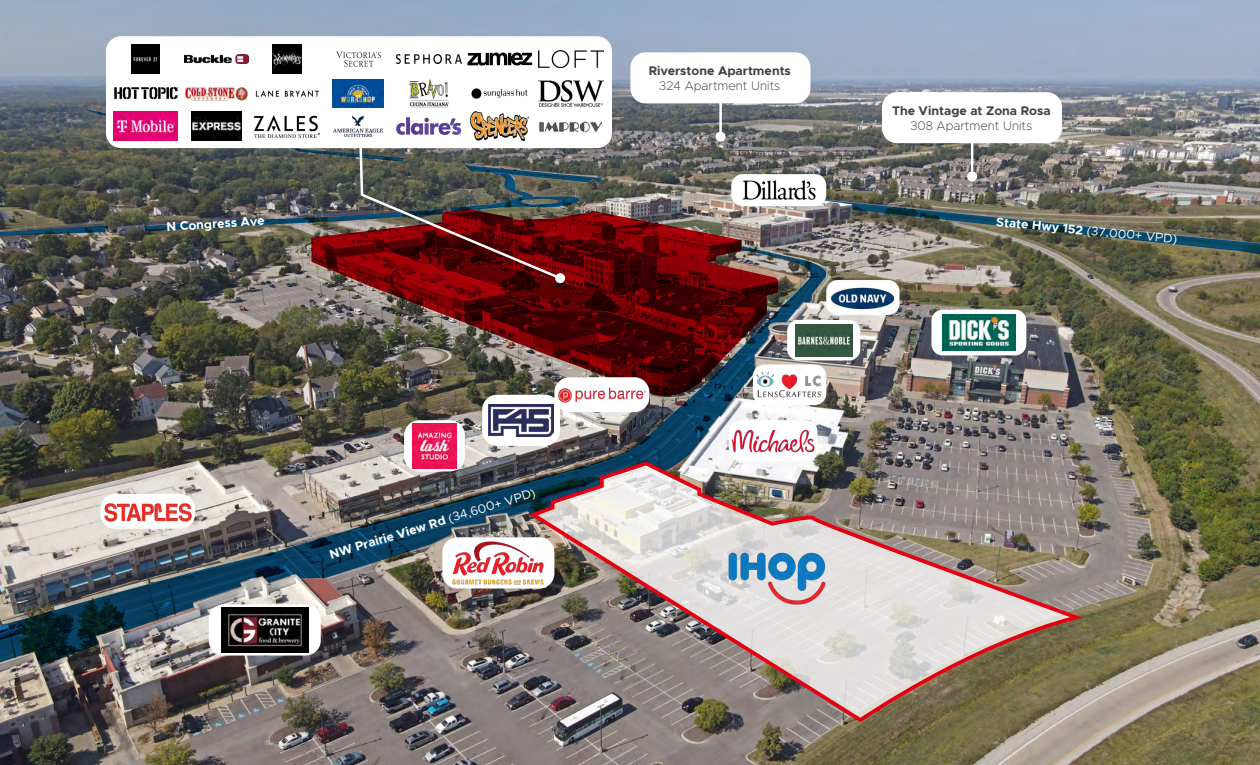
<style>
.page{position:relative;width:1260px;height:765px;background:#fff}
.page>*{position:absolute;margin:0;border:0;box-sizing:border-box;transform-origin:0 0}
.t1{font:700 12.5px "Metropolis";color:#414042}
.t2{font:700 12.5px "Metropolis";color:#fff}
.t3{font:200 12.5px "Metropolis";color:#414042}
.t4{font:12.5px "Metropolis";color:#fff}
.s1{font-weight:400}
.s2{font-weight:700}
</style>
<div class="page">
<img style="left:0;top:0;width:1260px;height:765px">
<div style="left:882px;top:92px;width:180px;height:51px;background:#fff;border-radius:15px"></div>
<div style="left:630px;top:52px;width:180px;height:51px;background:#fff;border-radius:15px"></div>
<img style="left:0;top:246px;width:831px;height:420px">
<img style="left:810px;top:198px;width:450px;height:57px">
<img style="left:528px;top:459px;width:552px;height:268px">
<img style="left:728px;top:553px;width:97px;height:51px">
<div style="left:209px;top:604px;width:112px;height:52px;background:#fff;border-radius:15px"></div>
<img style="left:221px;top:607px;width:87px;height:46px">
<div style="left:100px;top:494px;width:95px;height:35px;background:#fff;border-radius:15px"></div>
<img style="left:104px;top:504px;width:87px;height:18px">
<div style="left:729px;top:420px;width:88px;height:41px;background:#fff;border-radius:11px"></div>
<img style="left:732px;top:420px;width:82px;height:41px">
<div style="left:753px;top:365px;width:73px;height:40px;background:#fff;border-radius:11px"></div>
<img style="left:758px;top:374px;width:65px;height:24px">
<div style="left:787px;top:320px;width:73px;height:40px;background:#fff;border-radius:11px"></div>
<img style="left:795px;top:324px;width:57px;height:32px">
<div style="left:826px;top:280px;width:73px;height:35px;background:#fff;border-radius:11px"></div>
<img style="left:832px;top:287px;width:62px;height:23px">
<svg style="left:931px;top:310px;width:95px;height:45px"></svg>
<img style="left:943px;top:315px;width:72px;height:35px">
<hr style="left:971px;top:142px;width:2px;height:35px;background:#fff">
<div style="left:967px;top:172px;width:10px;height:10px;background:#fff;border-radius:50%"></div>
<hr style="left:719px;top:102px;width:3px;height:35px;background:#fff">
<div style="left:716px;top:132px;width:10px;height:10px;background:#fff;border-radius:50%"></div>
<div style="left:731px;top:174px;width:95px;height:32px;background:#fff;border-radius:11px"></div>
<img style="left:742px;top:181px;width:73px;height:18px">
<div style="left:482px;top:395px;width:78px;height:51px;background:#fff;border-radius:15px"></div>
<img style="left:488px;top:404px;width:66px;height:32px">
<div style="left:404px;top:420px;width:61px;height:51px;background:#fff;border-radius:15px"></div>
<img style="left:412px;top:424px;width:45px;height:44px">
<img style="left:311px;top:209px;width:467px;height:188px">
<img style="left:0;top:108px;width:602px;height:173px">
<div style="left:555px;top:273px;width:10px;height:10px;background:#fff;border-radius:50%"></div>
<div style="left:106px;top:36px;width:506px;height:112px;background:#fff;border-radius:15px"></div>
<img style="left:191px;top:112px;width:51px;height:29px">
<img style="left:397px;top:118px;width:64px;height:17px">
<img style="left:184px;top:86px;width:64px;height:15px">
<img style="left:409px;top:79px;width:40px;height:29px">
<img style="left:184px;top:54px;width:65px;height:10px">
<img style="left:397px;top:55px;width:64px;height:8px">
<img style="left:114px;top:112px;width:64px;height:28px">
<img style="left:333px;top:115px;width:51px;height:22px">
<img style="left:114px;top:87px;width:64px;height:13px">
<img style="left:333px;top:79px;width:51px;height:29px">
<img style="left:131px;top:45px;width:29px;height:28px">
<img style="left:336px;top:51px;width:45px;height:16px">
<img style="left:255px;top:115px;width:65px;height:22px">
<img style="left:471px;top:112px;width:58px;height:29px">
<img style="left:540px;top:121px;width:61px;height:12px">
<img style="left:255px;top:90px;width:64px;height:7px">
<img style="left:471px;top:88px;width:57px;height:11px">
<img style="left:538px;top:80px;width:65px;height:27px">
<img style="left:273px;top:45px;width:29px;height:28px">
<svg style="left:467px;top:52px;width:65px;height:14px"></svg>
<img style="left:538px;top:50px;width:65px;height:18px">
<div style="left:554px;top:377px;width:95px;height:35px;background:#fff;border-radius:15px"></div>
<img style="left:558px;top:387px;width:88px;height:15px">
<div style="left:442px;top:537px;width:112px;height:51px;background:#fff;border-radius:15px"></div>
<img style="left:453px;top:541px;width:91px;height:43px">
<p class="t2" style="left:166px;top:219px;width:100px;rotate:-4deg">N Congress Ave</p>
<p class="t2" style="left:328px;top:547px;width:216px;rotate:-17deg">NW Prairie View Rd <span class="s1">(34,600+ VPD)</span></p>
<p class="t1" style="left:649px;top:63px;width:144px">Riverstone Apartments</p>
<p class="t3" style="left:659px;top:78px;width:123px">324 Apartment Units</p>
<p class="t1" style="left:892px;top:103px;width:160px">The Vintage at Zona Rosa</p>
<p class="t3" style="left:911px;top:118px;width:123px">308 Apartment Units</p>
<p class="t4" style="left:997px;top:213px;width:183px;rotate:6deg"><span class="s2">State Hwy 152</span> (37,000+ VPD)</p>
</div>
